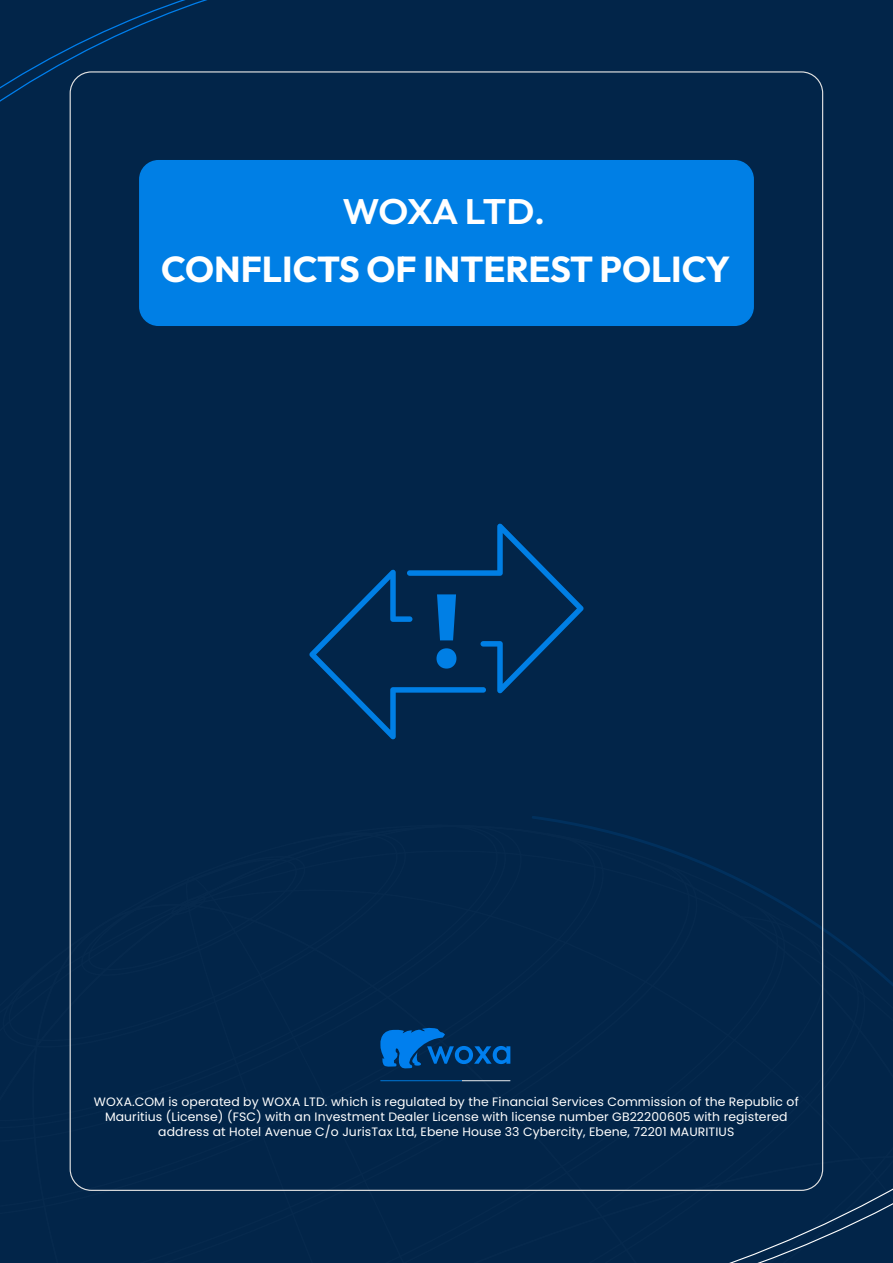
<style>
.page{position:relative;width:893px;height:1263px;background:#022549}
.page>*{position:absolute;margin:0;border:0;box-sizing:border-box;transform-origin:0 0}
.t1{font:700 36px "Outfit";color:#fff}
.t2{font:600 35.4px "Outfit";letter-spacing:-.035em;color:#fff;scale:1.05 1}
.t3{font:12.15px/14.7px "Poppins";letter-spacing:.005em;color:#fff;text-align:center}
</style>
<div class="page">
<svg style="left:0;top:0;width:207px;height:216px"></svg>
<svg style="left:532px;top:816px;width:335px;height:145px"></svg>
<svg style="left:729px;top:989px;width:164px;height:274px"></svg>
<div style="left:139px;top:160px;width:615px;height:166px;background:#007fe5;border-radius:19px"></div>
<svg style="left:309px;top:523px;width:275px;height:216px"></svg>
<svg style="left:380px;top:1027px;width:130px;height:42px"></svg>
<svg style="left:380px;top:1080px;width:130px;height:1px"></svg>
<h2 class="t2" style="left:342px;top:188px;width:195px">WOXA LTD.</h2>
<h1 class="t1" style="left:161px;top:246px;width:570px">CONFLICTS OF INTEREST POLICY</h1>
<p class="t3" style="left:94px;top:1095px;width:706px">WOXA.COM is operated by WOXA LTD. which is regulated by the Financial Services Commission of the Republic of<br>Mauritius (License) (FSC) with an Investment Dealer License with license number GB22200605 with registered address at Hotel Avenue C/o JurisTax Ltd, Ebene House 33 Cybercity, Ebene, 72201 MAURITIUS</p>
</div>
